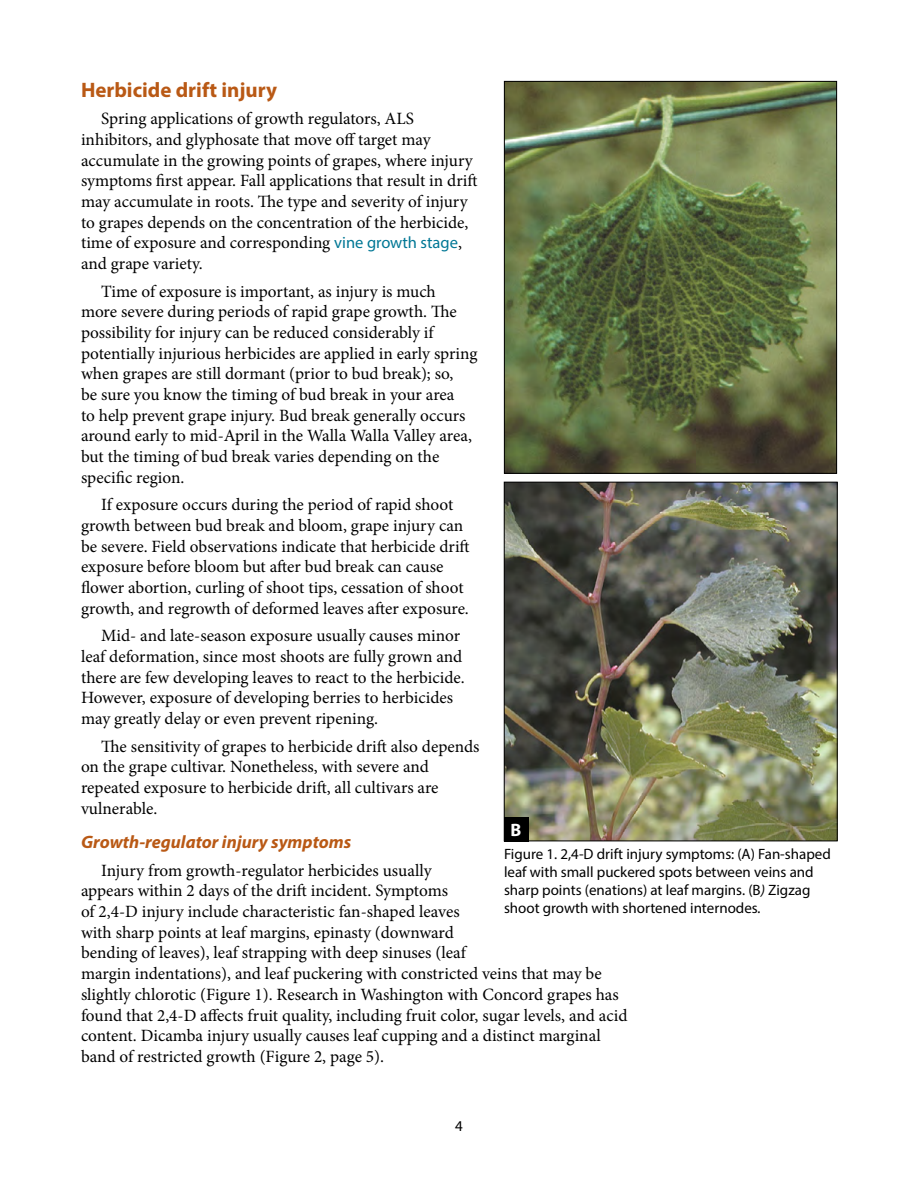
<style>
.page{position:relative;width:918px;height:1188px;background:#fff}
.page>*{position:absolute;margin:0;border:0;box-sizing:border-box;transform-origin:0 0}
.Subhead_1{font:700 21px "Myriad Pro";color:#b95915}
.Subhead_2{font:italic 700 18px "Myriad Pro";color:#b95915}
.t1{font:700 18px "Myriad Pro";color:#fff}
.Body_text{font:17.25px/20.7px "Minion Pro";color:#000}
.t2{font:15px/18px "Myriad Pro";color:#000}
.s1{font-family:"Myriad Pro";font-size:16.5px;color:#007795}
.s2{font-style:italic}
</style>
<div class="page">
<img style="left:506px;top:83px;width:329px;height:389px">
<div style="left:504px;top:81px;width:333px;height:393px;border:1px solid #000"></div>
<img style="left:506px;top:484px;width:330px;height:355px">
<div style="left:504px;top:482px;width:334px;height:359px;border:1px solid #000"></div>
<div style="left:504px;top:817px;width:24px;height:24px;background:#000"></div>
<h2 class="Subhead_1" style="left:81px;top:76px;width:198px">Herbicide drift injury</h2>
<p class="Body_text" style="left:81px;top:108px;width:398px;text-indent:20px">Spring applications of growth regulators, ALS inhibitors, and glyphosate that move off target may accumulate in the growing points of grapes, where injury symptoms first appear. Fall applications that result in drift may accumulate in roots. The type and severity of injury to grapes depends on the concentration of the herbicide, time of exposure and corresponding <span class="s1">vine growth stage</span>, and grape variety.</p>
<p class="Body_text" style="left:81px;top:281px;width:398px;text-indent:20px">Time of exposure is important, as injury is much<br>more severe during periods of rapid grape growth. The possibility for injury can be reduced considerably if potentially injurious herbicides are applied in early spring when grapes are still dormant (prior to bud break); so,<br>be sure you know the timing of bud break in your area<br>to help prevent grape injury. Bud break generally occurs around early to mid-April in the Walla Walla Valley area, but the timing of bud break varies depending on the specific region.</p>
<p class="Body_text" style="left:81px;top:495px;width:390px;text-indent:20px">If exposure occurs during the period of rapid shoot growth between bud break and bloom, grape injury can be severe. Field observations indicate that herbicide drift exposure before bloom but after bud break can cause flower abortion, curling of shoot tips, cessation of shoot growth, and regrowth of deformed leaves after exposure.</p>
<p class="Body_text" style="left:81px;top:625px;width:385px;text-indent:20px">Mid- and late-season exposure usually causes minor leaf deformation, since most shoots are fully grown and there are few developing leaves to react to the herbicide.<br>However, exposure of developing berries to herbicides may greatly delay or even prevent ripening.</p>
<p class="Body_text" style="left:81px;top:736px;width:400px;text-indent:20px">The sensitivity of grapes to herbicide drift also depends on the grape cultivar. Nonetheless, with severe and repeated exposure to herbicide drift, all cultivars are vulnerable.</p>
<h3 class="Subhead_2" style="left:81px;top:830px;width:272px">Growth-regulator injury symptoms</h3>
<p class="Body_text" style="left:81px;top:860px;width:386px;text-indent:20px">Injury from growth-regulator herbicides usually appears within 2 days of the drift incident. Symptoms of 2,4-D injury include characteristic fan-shaped leaves with sharp points at leaf margins, epinasty (downward bending of leaves), leaf strapping with deep sinuses (leaf</p>
<p class="t1" style="left:511px;top:818px;width:12px">B</p>
<p class="t2" style="left:504px;top:845px;width:328px">Figure 1. 2,4-D drift injury symptoms: (A) Fan-shaped leaf with small puckered spots between veins and sharp points (enations) at leaf margins. (B<span class="s2">)</span> Zigzag shoot growth with shortened internodes<span class="s2">.</span></p>
<p class="Body_text" style="left:81px;top:963px;width:548px">margin indentations), and leaf puckering with constricted veins that may be slightly chlorotic (Figure 1). Research in Washington with Concord grapes has found that 2,4-D affects fruit quality, including fruit color, sugar levels, and acid content. Dicamba injury usually causes leaf cupping and a distinct marginal band of restricted growth (Figure 2, page 5).</p>
<p class="t2" style="left:455px;top:1117px;width:9px">4</p>
</div>
